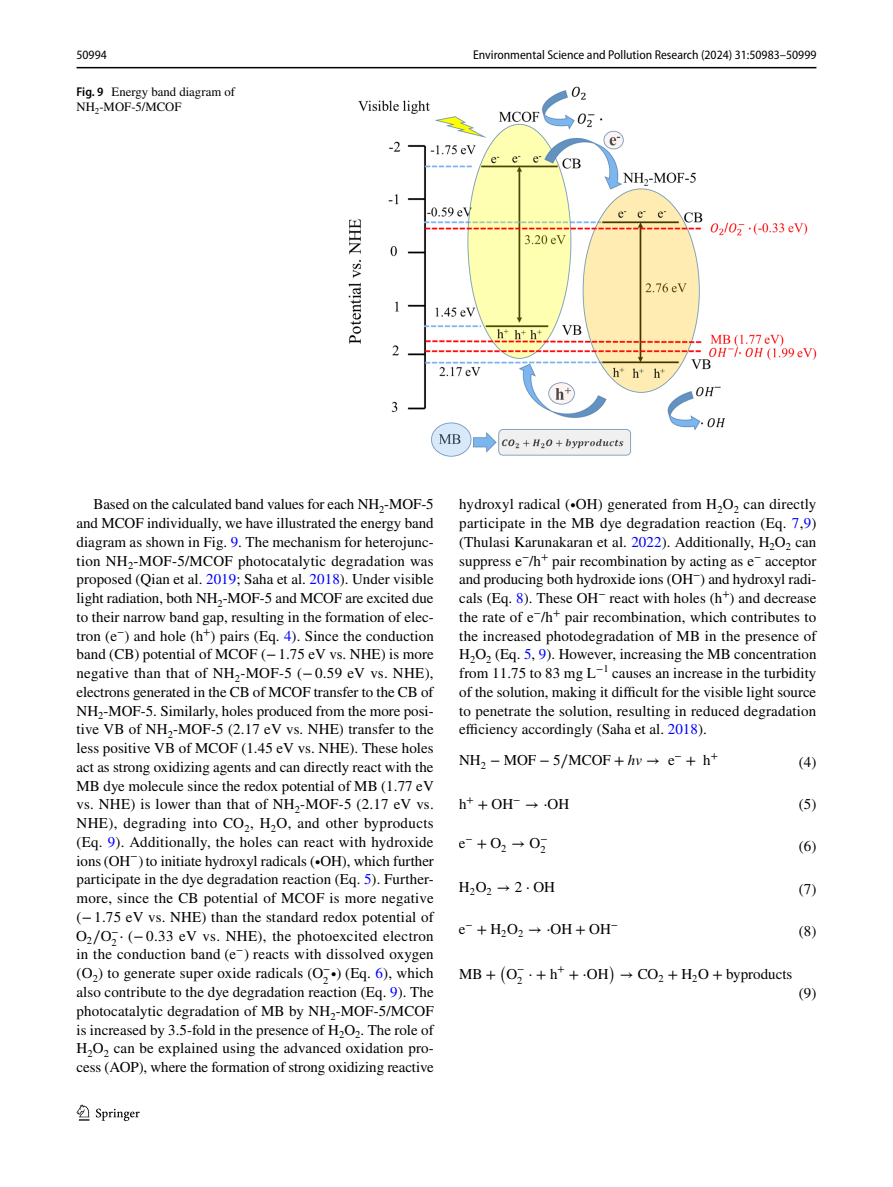
<style>
.page{position:relative;width:893px;height:1187px;background:#fff}
.page>*{position:absolute;margin:0;border:0;box-sizing:border-box;transform-origin:0 0}
.t1{font:15px/18.8px "STIX";letter-spacing:.01em;color:#000;text-align:justify}
.t2{font:15px "STIX General Regular 12";color:#000}
.t3{font:15px "STIX General Regular 6";color:#000}
.t4{font:15px "STIX General Regular 10";color:#000}
.t5{font:15px "STIX General Regular 7";color:#000}
.t6{font:15px "STIX General Regular 9";color:#000}
.t7{font:15px "STIX General Regular 13";color:#000}
.t8{font:15px "STIX Math Extensions Regular 2";color:#000}
.t9{font:15px "STIX General Regular 8";color:#000}
.t10{font:semi-condensed 12.75px "Myriad Pro";color:#000}
.t11{font:12.75px/15px "STIX";color:#000}
.t12{font:10.5px "STIX Math Regular 8";color:#000}
.t13{font:10.5px "STIX Math Regular 5";color:#000}
.t14{font:10.5px "STIX General Regular 8";color:#000}
.s1{font-family:"Myriad Pro";font-weight:600;font-stretch:semi-condensed}
.s2{color:#00f}
.s3{font-family:"STIX Math Regular 7"}
.s4{font-family:"STIX General Regular 11"}
.s5{font-family:"STIX Math Regular 11"}
.s6{font-family:"STIX Math Script Regular 5"}
.s7{font-family:"STIX Math Regular 12"}
.s8{font-family:"STIX General Regular 14"}
.s9{font-family:"STIX Math Regular 13"}
.s10{font-family:"STIX General Regular 4"}
.s11{font-family:"STIX General Regular 5"}
.s12{font-family:"STIX Math Regular 5"}
.s13{font-family:"STIX General Italic 5"}
.s14{font-family:"STIX Math Sans"}
.s15{font-size:15px}
.s16{font-family:"STIX General Regular 6";font-size:15px}
.s17{font-family:"STIX Math Regular 6"}
.s18{font-family:"STIX Math Sans Regular 2"}
.s19{font-family:"STIX Math Script"}
.s20{font-family:"STIX General Regular 8";font-size:15px}
.s21{font-family:"STIX General Regular 8"}
.s22{font-family:"STIX Math Sans Regular 3";font-size:15px}
.s23{font-family:"STIX Math Sans Regular 4"}
.s24{font-family:"STIX Math Script Regular 2"}
.s25{font-family:"STIX Math Regular 9"}
.s26{font-family:"STIX Math Sans Regular 5"}
.s27{font-family:"STIX Math Script Regular 3"}
.s28{font-family:"STIX Math Regular 10"}
.s29{font-family:"STIX Math Script Regular 4"}
.s30{font-family:"STIX Math Sans Regular 6"}
</style>
<div class="page">
<hr style="left:77px;top:67px;width:739px;height:1px;background:#000">
<svg style="left:77px;top:1104px;width:12px;height:16px"></svg>
<svg style="left:96px;top:1108px;width:44px;height:12px"></svg>
<img style="left:349px;top:87px;width:467px;height:369px">
<p class="t10" style="left:77px;top:48px;width:32px">50994</p>
<p class="t10" style="left:473px;top:48px;width:345px">Environmental Science and Pollution Research (2024) 31:50983–50999</p>
<p class="t11" style="left:77px;top:85px;width:160px"><span class="s1">Fig. 9</span> Energy band diagram of<br>NH<sub>2</sub>-MOF-5/MCOF</p>
<p class="t1" style="left:77px;top:496px;width:359px;text-indent:17px">Based on the calculated band values for each NH<sub>2</sub>-MOF-5 and MCOF individually, we have illustrated the energy band diagram as shown in Fig. <span class="s2">9</span>. The mechanism for heterojunc&shy;tion NH<sub>2</sub>-MOF-5/MCOF photocatalytic degradation was proposed (Qian et al. <span class="s2">2019</span>; Saha et al. <span class="s2">2018</span>). Under visible light radiation, both NH<sub>2</sub>-MOF-5 and MCOF are excited due to their narrow band gap, resulting in the formation of elec&shy;tron (e<sup>−</sup>) and hole (h<sup>+</sup>) pairs (Eq. <span class="s2">4</span>). Since the conduction band (CB) potential of MCOF (−1.75 eV vs. NHE) is more negative than that of NH<sub>2</sub>-MOF-5 (−0.59 eV vs. NHE), electrons generated in the CB of MCOF transfer to the CB of NH<sub>2</sub>-MOF-5. Similarly, holes produced from the more posi&shy;tive VB of NH<sub>2</sub>-MOF-5 (2.17 eV vs. NHE) transfer to the less positive VB of MCOF (1.45 eV vs. NHE). These holes act as strong oxidizing agents and can directly react with the MB dye molecule since the redox potential of MB (1.77 eV vs. NHE) is lower than that of NH<sub>2</sub>-MOF-5 (2.17 eV vs.<br>NHE), degrading into CO<sub>2</sub>, H<sub>2</sub>O, and other byproducts (Eq. <span class="s2">9</span>). Additionally, the holes can react with hydroxide ions <span class="s3">(</span><span class="s4">OH</span><sup>−</sup><span class="s3">)</span> to initiate hydroxyl radicals (∙OH), which further participate in the dye degradation reaction (Eq. <span class="s2">5</span>). Further&shy;more, since the CB potential of MCOF is more negative (−1.75 eV vs. NHE) than the standard redox potential of</p>
<p class="t7" style="left:76px;top:930px;width:44px">O<sub>2</sub><span class="s5">∕</span>O<sup>−</sup></p>
<p class="t1" style="left:77px;top:927px;width:359px;text-indent:35px"><sub>2</sub> <span class="s6">⋅</span> (−0.33 eV vs. NHE), the photoexcited electron in the conduction band <span class="s7">(</span><span class="s8">e</span><sup>−</sup><span class="s7">)</span> reacts with dissolved oxygen (O<sub>2</sub>) to generate super oxide radicals <span class="s9">(</span><span class="s10">O</span><sup>−</sup></p>
<p class="t1" style="left:77px;top:964px;width:359px;text-indent:247px"><sub>2</sub> <span class="s9">∙)</span> (Eq. <span class="s2">6</span>), which also contribute to the dye degradation reaction (Eq. <span class="s2">9</span>). The photocatalytic degradation of MB by NH<sub>2</sub>-MOF-5/MCOF is increased by 3.5-fold in the presence of H<sub>2</sub>O<sub>2</sub>. The role of H<sub>2</sub>O<sub>2</sub> can be explained using the advanced oxidation pro&shy;cess (AOP), where the formation of strong oxidizing reactive</p>
<p class="t1" style="left:459px;top:496px;width:359px">hydroxyl radical (∙OH) generated from H<sub>2</sub>O<sub>2</sub> can directly participate in the MB dye degradation reaction (Eq. <span class="s2">7</span>,<span class="s2">9</span>) (Thulasi Karunakaran et al. <span class="s2">2022</span>). Additionally, H<sub>2</sub>O<sub>2</sub> can suppress e<sup>−</sup>/h<sup>+</sup> pair recombination by acting as e<sup>−</sup> acceptor and producing both hydroxide ions (<span class="s11">OH</span><sup>−</sup>) and hydroxyl radi&shy;cals (Eq. <span class="s2">8</span>). These OH<sup>−</sup> react with holes (h<sup>+</sup>) and decrease the rate of e<sup>−</sup>/h<sup>+</sup> pair recombination, which contributes to the increased photodegradation of MB in the presence of H<sub>2</sub>O<sub>2</sub> (Eq. <span class="s2">5</span>, <span class="s2">9</span>). However, increasing the MB concentration from 11.75 to 83 mg L<sup>−1</sup> causes an increase in the turbidity of the solution, making it difficult for the visible light source to penetrate the solution, resulting in reduced degradation efficiency accordingly (Saha et al. <span class="s2">2018</span>).</p>
<p class="t3" style="left:459px;top:754px;width:217px">NH<sub>2</sub> <span class="s12">−</span> MOF <span class="s12">−</span> 5<span class="s12">∕</span>MCOF <span class="s12">+</span> <span class="s13">hv</span> <span class="s14">→</span> e</p>
<p class="t1" style="left:799px;top:753px;width:19px">(4)</p>
<p class="t13" style="left:675px;top:751px;width:45px">−<span class="s15">+</span><span class="s16">h</span>+</p>
<p class="t5" style="left:459px;top:798px;width:112px">h<sup>+</sup> <span class="s17">+</span> OH<sup>−</sup> <span class="s18">→</span> <span class="s19">⋅</span>OH</p>
<p class="t1" style="left:799px;top:795px;width:19px">(5)</p>
<p class="t9" style="left:459px;top:837px;width:8px">e</p>
<p class="t1" style="left:799px;top:837px;width:19px">(6)</p>
<p class="t12" style="left:466px;top:834px;width:83px">− <span class="s15">+</span><span class="s20">O</span><span class="s21">2</span> <span class="s22">→</span><span class="s20">O</span>−</p>
<p class="t14" style="left:540px;top:846px;width:7px">2</p>
<p class="t6" style="left:459px;top:881px;width:98px">H<sub>2</sub>O<sub>2</sub> <span class="s23">→</span> 2<span class="s24">⋅</span>OH</p>
<p class="t1" style="left:799px;top:880px;width:19px">(7)</p>
<p class="t4" style="left:459px;top:923px;width:161px">e<sup>−</sup> <span class="s25">+</span> H<sub>2</sub>O<sub>2</sub> <span class="s26">→</span> <span class="s27">⋅</span>OH <span class="s25">+</span> OH<sup>−</sup></p>
<p class="t1" style="left:799px;top:922px;width:19px">(8)</p>
<p class="t2" style="left:459px;top:968px;width:38px">MB <span class="s28">+</span></p>
<p class="t8" style="left:499px;top:952px;width:9px">(</p>
<p class="t2" style="left:506px;top:968px;width:20px">O<sup>−</sup></p>
<p class="t2" style="left:517px;top:968px;width:93px"><sub>2</sub> <span class="s29">⋅</span><span class="s28">+</span>h<sup>+</sup> <span class="s28">+</span><span class="s29">⋅</span>OH</p>
<p class="t8" style="left:608px;top:952px;width:9px">)</p>
<p class="t2" style="left:620px;top:968px;width:174px"><span class="s30">→</span> CO<sub>2</sub> <span class="s28">+</span> H<sub>2</sub>O <span class="s28">+</span> byproducts</p>
<p class="t1" style="left:799px;top:984px;width:19px">(9)</p>
</div>
